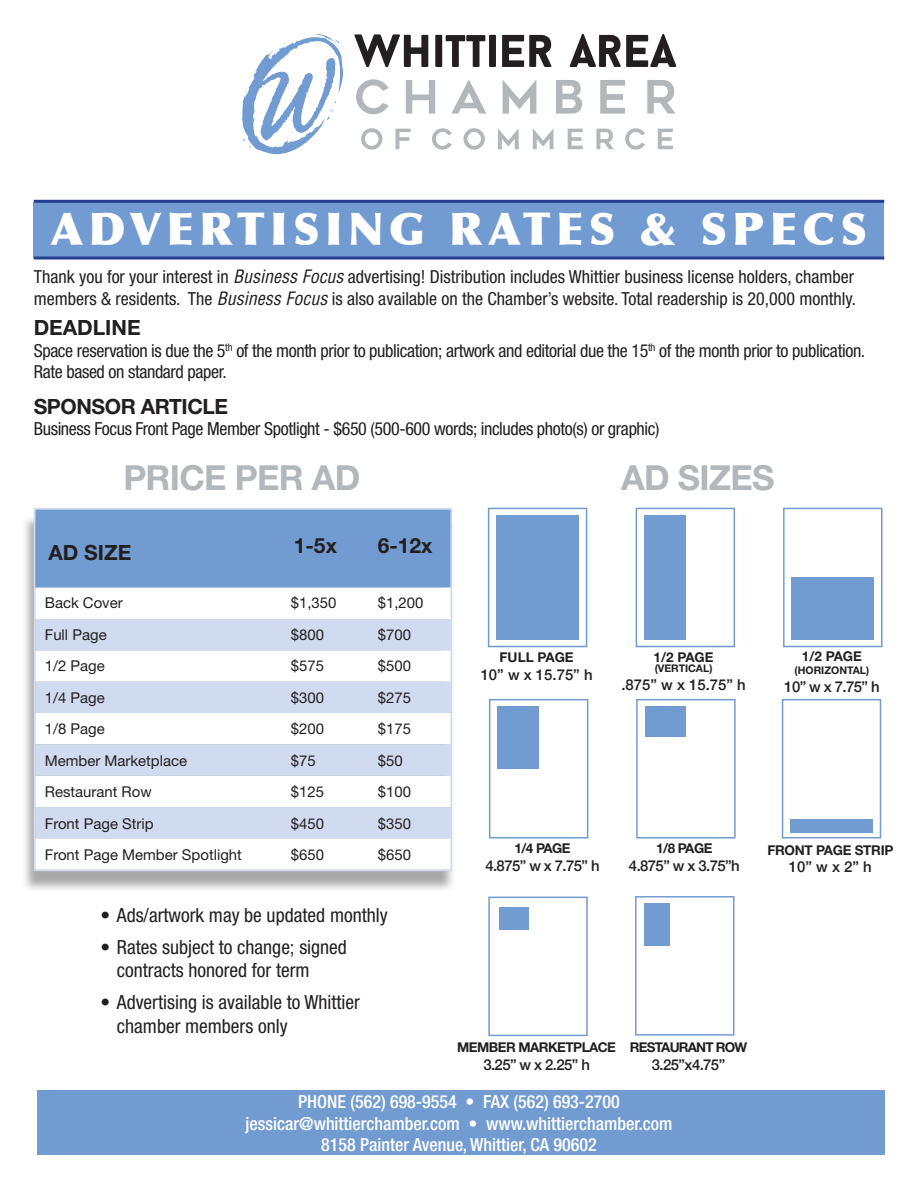
<style>
.page{position:relative;width:918px;height:1188px;background:#fff}
.page>*{position:absolute;margin:0;border:0;box-sizing:border-box;transform-origin:0 0}
.t1{font:900 45px "Optima";letter-spacing:.12em;color:#fff}
.t2{font:700 34.5px "Helvetica Neue";letter-spacing:-.02em;color:#b2b7bb}
.t3{font:700 21px "Helvetica Neue";color:#231f20}
.t4{font:700 21px "Helvetica Neue";letter-spacing:-.02em;color:#231f20}
.t5{font:condensed 19.5px/23.4px "Helvetica Neue";color:#231f20}
.t6{font:condensed 18px "Helvetica Neue";letter-spacing:-.02em;color:#231f20}
.t7{font:condensed 18px/21.6px "Helvetica Neue";color:#231f20}
.t8{font:500 condensed 18px "Helvetica Neue";color:#fff}
.t9{font:14.85px "Helvetica Neue";color:#231f20}
.t10{font:500 14.85px "Helvetica Neue";letter-spacing:-.04em;color:#231f20}
.t11{font:700 13.5px "Helvetica Neue";letter-spacing:-.04em;color:#231f20}
.t12{font:700 13.5px "Helvetica Neue";letter-spacing:-.02em;color:#231f20}
.t13{font:700 13.5px "Helvetica Neue";letter-spacing:-.06em;color:#231f20}
.t14{font:700 13.5px "Helvetica Neue";color:#231f20}
.t15{font:700 10.5px "Helvetica Neue";color:#231f20}
.s1{font-family:"Helvetica";font-style:italic}
</style>
<div class="page">
<div style="left:37px;top:1090px;width:847px;height:65px;background:#729cd1"></div>
<div style="left:34px;top:203px;width:850px;height:55px;background:#729cd1"></div>
<hr style="left:34px;top:200px;width:850px;height:3px;background:#253f8e">
<hr style="left:34px;top:257px;width:850px;height:3px;background:#253f8e">
<div style="left:488px;top:508px;width:99px;height:139px;border:2px solid #729cd1"></div>
<div style="left:496px;top:515px;width:83px;height:125px;background:#729cd1"></div>
<div style="left:782px;top:699px;width:99px;height:140px;border:2px solid #729cd1"></div>
<div style="left:790px;top:819px;width:83px;height:14px;background:#729cd1"></div>
<div style="left:636px;top:508px;width:99px;height:139px;border:2px solid #729cd1"></div>
<div style="left:644px;top:515px;width:42px;height:125px;background:#729cd1"></div>
<div style="left:783px;top:508px;width:100px;height:139px;border:2px solid #729cd1"></div>
<div style="left:792px;top:577px;width:82px;height:63px;background:#729cd1"></div>
<div style="left:489px;top:699px;width:99px;height:140px;border:2px solid #729cd1"></div>
<div style="left:498px;top:706px;width:41px;height:63px;background:#729cd1"></div>
<div style="left:636px;top:699px;width:100px;height:140px;border:2px solid #729cd1"></div>
<div style="left:645px;top:706px;width:41px;height:30px;background:#729cd1"></div>
<div style="left:635px;top:896px;width:100px;height:140px;border:2px solid #729cd1"></div>
<div style="left:644px;top:903px;width:26px;height:43px;background:#729cd1"></div>
<div style="left:488px;top:897px;width:100px;height:139px;border:2px solid #729cd1"></div>
<div style="left:499px;top:907px;width:29px;height:23px;background:#729cd1"></div>
<div style="left:21px;top:514px;width:435px;height:379px;background:#231f20;opacity:.39"></div>
<div style="left:36px;top:510px;width:414px;height:78px;background:#729cd1"></div>
<svg style="left:36px;top:588px;width:414px;height:281px"></svg>
<svg style="left:36px;top:619px;width:414px;height:219px;fill:#d0dbef"></svg>
<div style="left:34px;top:508px;width:418px;height:363px;border:1px solid #d0dbef"></div>
<svg style="left:354px;top:34px;width:74px;height:33px"></svg>
<svg style="left:502px;top:35px;width:50px;height:32px"></svg>
<svg style="left:435px;top:35px;width:61px;height:32px"></svg>
<svg style="left:570px;top:34px;width:106px;height:33px"></svg>
<svg style="left:356px;top:79px;width:33px;height:35px"></svg>
<svg style="left:406px;top:80px;width:29px;height:34px"></svg>
<svg style="left:451px;top:80px;width:35px;height:34px"></svg>
<svg style="left:503px;top:80px;width:33px;height:34px"></svg>
<svg style="left:556px;top:80px;width:26px;height:34px"></svg>
<svg style="left:600px;top:80px;width:76px;height:34px"></svg>
<svg style="left:361px;top:128px;width:312px;height:22px"></svg>
<svg style="left:242px;top:34px;width:101px;height:120px"></svg>
<p class="t1" style="left:51px;top:202px;width:818px">ADVERTISING RATES &amp; SPECS</p>
<p class="t7" style="left:34px;top:266px;width:824px">Thank you for your interest in <span class="s1">Business Focus</span> advertising! Distribution includes Whittier business license holders, chamber members &amp; residents. The <span class="s1">Business Focus</span> is also available on the Chamber’s website. Total readership is 20,000 monthly.</p>
<p class="t3" style="left:34px;top:315px;width:108px">DEADLINE</p>
<p class="t6" style="left:34px;top:340px;width:833px">Space reservation is due the 5<sup>th</sup> of the month prior to publication; artwork and editorial due the 15<sup>th</sup> of the month prior to publication.</p>
<p class="t6" style="left:34px;top:361px;width:195px">Rate based on standard paper.</p>
<p class="t4" style="left:34px;top:393px;width:196px">SPONSOR ARTICLE</p>
<p class="t6" style="left:34px;top:418px;width:627px">Business Focus Front Page Member Spotlight - $650 (500-600 words; includes photo(s) or graphic)</p>
<p class="t2" style="left:123px;top:457px;width:239px">PRICE PER AD</p>
<p class="t2" style="left:621px;top:457px;width:155px">AD SIZES</p>
<p class="t3" style="left:48px;top:539px;width:84px">AD SIZE</p>
<p class="t3" style="left:294px;top:532px;width:45px">1-5x</p>
<p class="t3" style="left:378px;top:532px;width:56px">6-12x</p>
<p class="t9" style="left:45px;top:594px;width:79px">Back Cover</p>
<p class="t9" style="left:291px;top:594px;width:47px">$1,350</p>
<p class="t9" style="left:378px;top:594px;width:47px">$1,200</p>
<p class="t9" style="left:45px;top:626px;width:63px">Full Page</p>
<p class="t9" style="left:291px;top:626px;width:35px">$800</p>
<p class="t9" style="left:378px;top:626px;width:35px">$700</p>
<p class="t9" style="left:45px;top:657px;width:61px">1/2 Page</p>
<p class="t9" style="left:291px;top:657px;width:35px">$575</p>
<p class="t9" style="left:378px;top:657px;width:35px">$500</p>
<p class="t9" style="left:45px;top:689px;width:61px">1/4 Page</p>
<p class="t9" style="left:291px;top:689px;width:35px">$300</p>
<p class="t9" style="left:378px;top:689px;width:35px">$275</p>
<p class="t9" style="left:45px;top:720px;width:61px">1/8 Page</p>
<p class="t9" style="left:291px;top:720px;width:35px">$200</p>
<p class="t9" style="left:378px;top:720px;width:35px">$175</p>
<p class="t9" style="left:45px;top:752px;width:144px">Member Marketplace</p>
<p class="t9" style="left:291px;top:752px;width:26px">$75</p>
<p class="t9" style="left:378px;top:752px;width:26px">$50</p>
<p class="t9" style="left:45px;top:783px;width:108px">Restaurant Row</p>
<p class="t9" style="left:291px;top:783px;width:35px">$125</p>
<p class="t9" style="left:378px;top:783px;width:35px">$100</p>
<p class="t9" style="left:45px;top:815px;width:110px">Front Page Strip</p>
<p class="t9" style="left:291px;top:815px;width:35px">$450</p>
<p class="t9" style="left:378px;top:815px;width:35px">$350</p>
<p class="t9" style="left:45px;top:846px;width:199px">Front Page Member Spotlight</p>
<p class="t9" style="left:291px;top:846px;width:35px">$650</p>
<p class="t9" style="left:378px;top:846px;width:35px">$650</p>
<p class="t5" style="left:100px;top:904px;width:289px">• Ads/artwork may be updated monthly</p>
<p class="t5" style="left:117px;top:935px;width:232px;text-indent:-16px">• Rates subject to change; signed contracts honored for term</p>
<p class="t5" style="left:117px;top:991px;width:245px;text-indent:-16px">• Advertising is available to Whittier chamber members only</p>
<p class="t14" style="left:500px;top:649px;width:76px">FULL PAGE</p>
<p class="t10" style="left:481px;top:663px;width:113px">10” w x 15.75” h</p>
<p class="t11" style="left:654px;top:649px;width:62px">1/2 PAGE</p>
<p class="t15" style="left:655px;top:662px;width:59px">(VERTICAL)</p>
<p class="t10" style="left:621px;top:673px;width:126px">.875” w x 15.75” h</p>
<p class="t11" style="left:514px;top:840px;width:58px">1/4 PAGE</p>
<p class="t10" style="left:485px;top:853px;width:116px">4.875” w x 7.75” h</p>
<p class="t11" style="left:656px;top:840px;width:58px">1/8 PAGE</p>
<p class="t10" style="left:629px;top:853px;width:112px">4.875” w x 3.75”h</p>
<p class="t11" style="left:457px;top:1039px;width:160px">MEMBER MARKETPLACE</p>
<p class="t10" style="left:483px;top:1053px;width:108px">3.25” w x 2.25” h</p>
<p class="t13" style="left:630px;top:1039px;width:119px">RESTAURANT ROW</p>
<p class="t10" style="left:652px;top:1053px;width:75px">3.25”x4.75”</p>
<p class="t8" style="left:298px;top:1091px;width:323px">PHONE (562) 698-9554 • FAX (562) 693-2700</p>
<p class="t8" style="left:246px;top:1113px;width:428px">jessicar@whittierchamber.com • www.whittierchamber.com</p>
<p class="t8" style="left:321px;top:1134px;width:277px">8158 Painter Avenue, Whittier, CA 90602</p>
<p class="t11" style="left:802px;top:648px;width:62px">1/2 PAGE</p>
<p class="t15" style="left:795px;top:664px;width:76px">(HORIZONTAL)</p>
<p class="t10" style="left:784px;top:675px;width:97px">10” w x 7.75” h</p>
<p class="t12" style="left:767px;top:841px;width:127px">FRONT PAGE STRIP</p>
<p class="t10" style="left:789px;top:855px;width:84px">10” w x 2” h</p>
</div>
